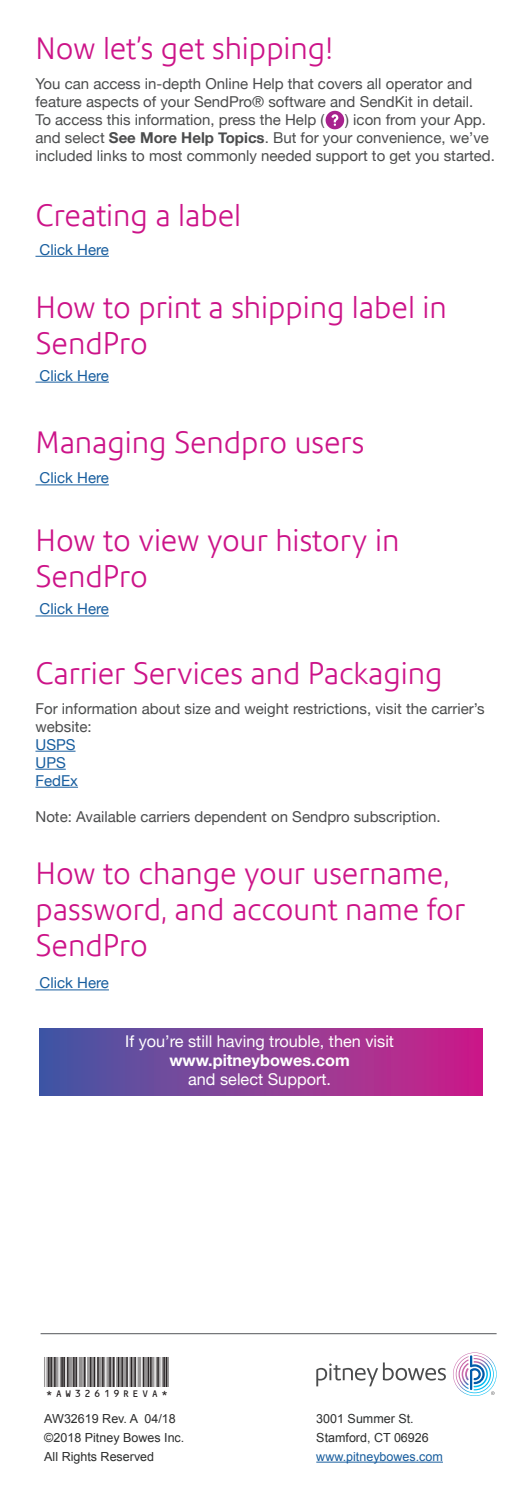
<style>
.page{position:relative;width:527px;height:1489px;background:#fff}
.page>*{position:absolute;margin:0;border:0;box-sizing:border-box;transform-origin:0 0}
.t1{font:40px "L39 Hr P72 Dl";color:#231f20}
.t2{font:300 30px/36px "Precision Sans W";color:#cc1388}
._6__body_copy{font:16.25px "Helvetica Neue";color:#fff}
._6__body_copy-2{font:700 16.25px "Helvetica Neue";color:#fff}
.Inner_Body_copy_10pt{font:15px/18px "Helvetica Neue";color:#4b4c4d}
.Inner_Body_copy_10pt-2{font:15px "Helvetica Neue";color:#175d9e}
._9__address{font:12.5px "Arial";color:#2c2d2d}
.t3{font:12.5px "Arial";color:#175d9e}
.s1{font-weight:700}
</style>
<div class="page">
<hr style="left:316px;top:1461px;width:126px;height:1px;background:#175d9e">
<hr style="left:41px;top:1332px;width:455px;height:2px;background:#76787b">
<svg style="left:316px;top:1362px;width:129px;height:24px"></svg>
<svg style="left:453px;top:1352px;width:43px;height:43px"></svg>
<div style="left:39px;top:1028px;width:443px;height:67px;background:linear-gradient(to right,#445ba5,#cf2189)"></div>
<svg style="left:325px;top:111px;width:19px;height:18px"></svg>
<hr style="left:35px;top:256px;width:74px;height:1px;background:#175d9e">
<hr style="left:35px;top:382px;width:74px;height:1px;background:#175d9e">
<hr style="left:35px;top:484px;width:74px;height:1px;background:#175d9e">
<hr style="left:35px;top:615px;width:74px;height:1px;background:#175d9e">
<hr style="left:35px;top:989px;width:74px;height:1px;background:#175d9e">
<hr style="left:35px;top:750px;width:40px;height:1px;background:#175d9e">
<hr style="left:35px;top:768px;width:31px;height:1px;background:#175d9e">
<hr style="left:35px;top:786px;width:43px;height:1px;background:#175d9e">
<p class="t2" style="left:35px;top:31px;width:299px">Now let’s get shipping!</p>
<p class="Inner_Body_copy_10pt" style="left:35px;top:75px;width:439px;text-align:justify">You can access in-depth Online Help that covers all operator and feature aspects of your SendPro® software and SendKit in detail.<br>To access this information, press the Help (</p>
<p class="Inner_Body_copy_10pt" style="left:35px;top:111px;width:460px;text-indent:309px">) icon from your App. and select <span class="s1">See More Help Topics</span>. But for your convenience, we’ve included links to most commonly needed support to get you started.</p>
<p class="t2" style="left:35px;top:197px;width:207px">Creating a label</p>
<p class="Inner_Body_copy_10pt-2" style="left:40px;top:238px;width:71px">Click Here</p>
<p class="t2" style="left:35px;top:289px;width:412px">How to print a shipping label in<br>SendPro</p>
<p class="Inner_Body_copy_10pt-2" style="left:40px;top:364px;width:71px">Click Here</p>
<p class="t2" style="left:35px;top:424px;width:330px">Managing Sendpro users</p>
<p class="Inner_Body_copy_10pt-2" style="left:40px;top:467px;width:71px">Click Here</p>
<p class="t2" style="left:35px;top:522px;width:365px">How to view your history in<br>SendPro</p>
<p class="Inner_Body_copy_10pt-2" style="left:40px;top:598px;width:71px">Click Here</p>
<p class="t2" style="left:35px;top:655px;width:408px">Carrier Services and Packaging</p>
<p class="Inner_Body_copy_10pt" style="left:35px;top:700px;width:450px">For information about size and weight restrictions, visit the carrier’s website:</p>
<p class="Inner_Body_copy_10pt-2" style="left:35px;top:733px;width:41px">USPS</p>
<p class="Inner_Body_copy_10pt-2" style="left:35px;top:751px;width:32px">UPS</p>
<p class="Inner_Body_copy_10pt-2" style="left:35px;top:769px;width:44px">FedEx</p>
<p class="Inner_Body_copy_10pt" style="left:35px;top:808px;width:406px">Note: Available carriers dependent on Sendpro subscription.</p>
<p class="t2" style="left:35px;top:854px;width:430px">How to change your username, password, and account name for<br>SendPro</p>
<p class="Inner_Body_copy_10pt-2" style="left:40px;top:972px;width:71px">Click Here</p>
<p class="_6__body_copy" style="left:125px;top:1029px;width:270px">If you’re still having trouble, then visit</p>
<p class="_6__body_copy-2" style="left:169px;top:1047px;width:182px">www.pitneybowes.com</p>
<p class="_6__body_copy" style="left:188px;top:1067px;width:144px">and select Support.</p>
<p class="t1" style="left:44px;top:1356px;width:126px">*AW32619REVA*</p>
<p class="_9__address" style="left:44px;top:1410px;width:133px">AW32619 Rev. A 04/18</p>
<p class="_9__address" style="left:44px;top:1429px;width:141px">©2018 Pitney Bowes Inc.</p>
<p class="_9__address" style="left:44px;top:1447px;width:111px">All Rights Reserved</p>
<p class="_9__address" style="left:316px;top:1410px;width:99px">3001 Summer St.</p>
<p class="_9__address" style="left:316px;top:1429px;width:114px">Stamford, CT 06926</p>
<p class="t3" style="left:316px;top:1447px;width:128px">www.pitneybowes.com</p>
</div>
